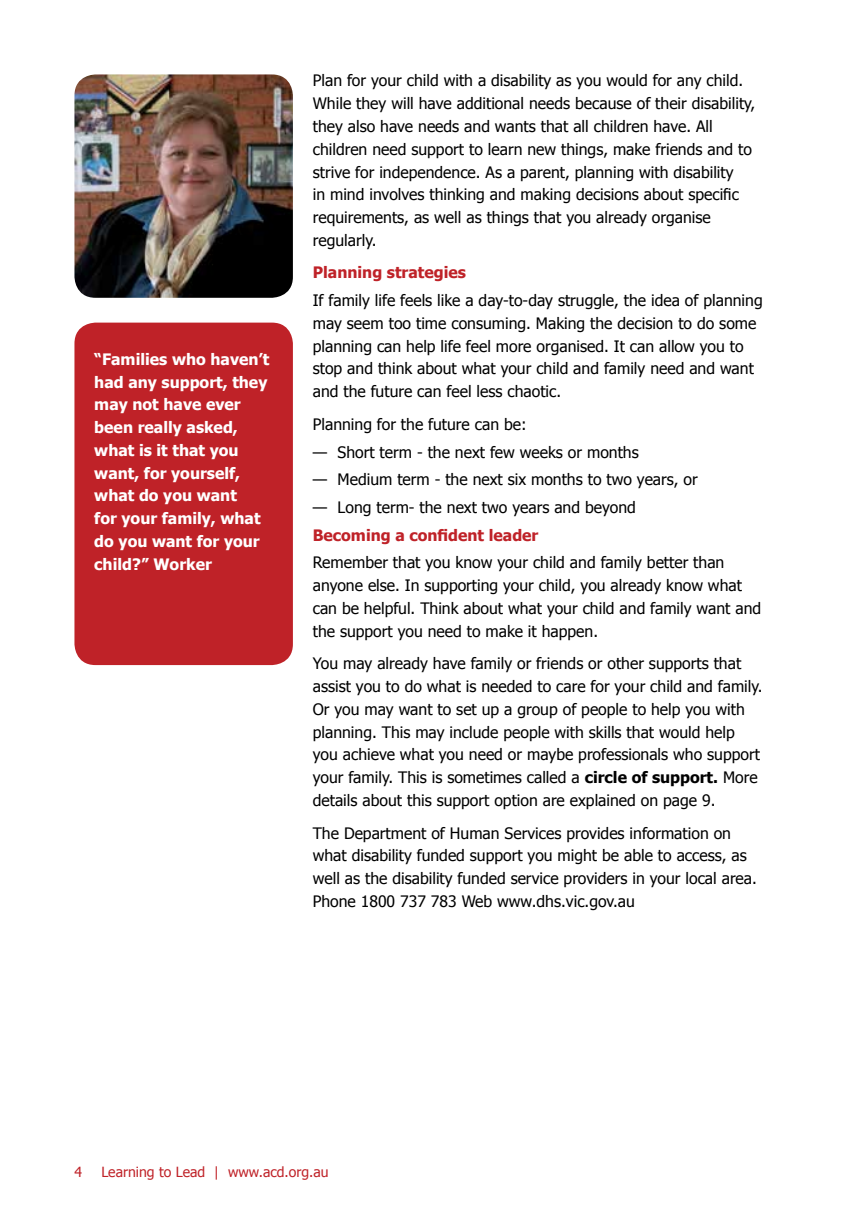
<style>
.page{position:relative;width:844px;height:1216px;background:#fff}
.page>*{position:absolute;margin:0;border:0;box-sizing:border-box;transform-origin:0 0}
.t1{font:15.75px/22.8px "Tahoma";color:#000}
.t2{font:700 15.75px/22.8px "Tahoma";color:#fff}
.t3{font:700 15.75px "Tahoma";color:#bf2228}
.t4{font:14px "Tahoma";color:#bf2228}
.s1{font-weight:700}
</style>
<div class="page">
<div style="left:74px;top:322px;width:219px;height:343px;background:#bf2228;border-radius:21px"></div>
<img style="left:74px;top:74px;width:219px;height:224px">
<p class="t2" style="left:94px;top:346px;width:177px">“Families who haven’t had any support, they may not have ever been really asked, what is it that you want, for yourself, what do you want<br>for your family, what do you want for your child?” Worker</p>
<p class="t1" style="left:313px;top:69px;width:444px">Plan for your child with a disability as you would for any child.<br>While they will have additional needs because of their disability, they also have needs and wants that all children have. All children need support to learn new things, make friends and to strive for independence. As a parent, planning with disability<br>in mind involves thinking and making decisions about specific requirements, as well as things that you already organise regularly.</p>
<p class="t3" style="left:313px;top:262px;width:155px">Planning strategies</p>
<p class="t1" style="left:313px;top:288px;width:451px">If family life feels like a day-to-day struggle, the idea of planning may seem too time consuming. Making the decision to do some planning can help life feel more organised. It can allow you to stop and think about what your child and family need and want and the future can feel less chaotic.</p>
<p class="t1" style="left:313px;top:412px;width:215px">Planning for the future can be:</p>
<p class="t1" style="left:313px;top:440px;width:327px">— Short term - the next few weeks or months</p>
<p class="t1" style="left:313px;top:467px;width:386px">— Medium term - the next six months to two years, or</p>
<p class="t1" style="left:313px;top:495px;width:324px">— Long term- the next two years and beyond</p>
<p class="t3" style="left:313px;top:524px;width:227px">Becoming a confident leader</p>
<p class="t1" style="left:313px;top:550px;width:450px">Remember that you know your child and family better than anyone else. In supporting your child, you already know what can be helpful. Think about what your child and family want and the support you need to make it happen.</p>
<p class="t1" style="left:313px;top:651px;width:451px">You may already have family or friends or other supports that assist you to do what is needed to care for your child and family.<br>Or you may want to set up a group of people to help you with planning. This may include people with skills that would help you achieve what you need or maybe professionals who support your family. This is sometimes called a <span class="s1">circle of support.</span> More details about this support option are explained on page 9.</p>
<p class="t1" style="left:313px;top:820px;width:445px">The Department of Human Services provides information on what disability funded support you might be able to access, as well as the disability funded service providers in your local area.<br>Phone 1800 737 783 Web www.dhs.vic.gov.au</p>
<p class="t4" style="left:74px;top:1162px;width:9px">4</p>
<p class="t4" style="left:101px;top:1162px;width:229px">Learning to Lead | www.acd.org.au</p>
</div>
